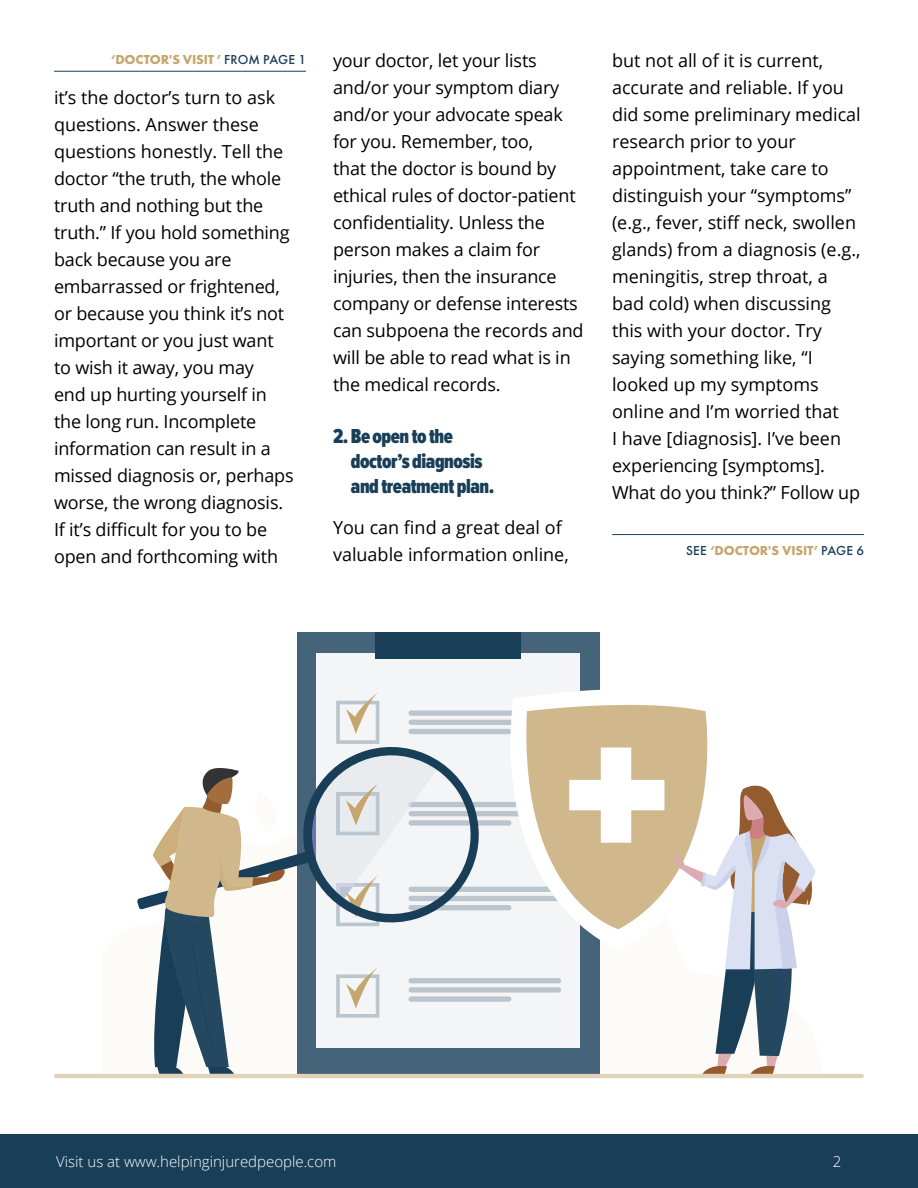
<style>
.page{position:relative;width:918px;height:1188px;background:#fff}
.page>*{position:absolute;margin:0;border:0;box-sizing:border-box;transform-origin:0 0}
.t1{font:900 21px/25.2px "Proxima Nova Ex Cn";letter-spacing:-.02em;color:#183e58}
.t2{font:18px/27px "Open Sans";letter-spacing:-.01em;color:#000}
.t3{font:300 15px "Open Sans";color:#fff}
.t4{font:700 13.5px "Futura PT";letter-spacing:-.01em;color:#c6a66f}
.s1{font-weight:500;color:#183e58}
</style>
<div class="page">
<div style="left:0;top:1134px;width:918px;height:54px;background:#183e58"></div>
<div style="left:297px;top:633px;width:302px;height:441px;background:#466479"></div>
<div style="left:316px;top:653px;width:264px;height:395px;background:#f4f5f7"></div>
<div style="left:375px;top:633px;width:146px;height:26px;background:#183e58"></div>
<svg style="left:54px;top:691px;width:810px;height:387px"></svg>
<hr style="left:54px;top:71px;width:252px;height:1px;background:#183e58">
<hr style="left:612px;top:534px;width:252px;height:1px;background:#183e58">
<p class="t4" style="left:111px;top:51px;width:197px">‘DOCTOR'S VISIT ’ <span class="s1">FROM PAGE 1</span></p>
<p class="t2" style="left:54px;top:84px;width:241px">it’s the doctor’s turn to ask questions. Answer these questions honestly. Tell the doctor “the truth, the whole truth and nothing but the truth.” If you hold something back because you are embarrassed or frightened, or because you think it’s not important or you just want to wish it away, you may<br>end up hurting yourself in the long run. Incomplete information can result in a missed diagnosis or, perhaps worse, the wrong diagnosis.<br>If it’s difficult for you to be open and forthcoming with</p>
<p class="t2" style="left:333px;top:46px;width:252px">your doctor, let your lists and/or your symptom diary and/or your advocate speak for you. Remember, too,<br>that the doctor is bound by ethical rules of doctor-patient confidentiality. Unless the person makes a claim for injuries, then the insurance company or defense interests can subpoena the records and will be able to read what is in the medical records.</p>
<p class="t1" style="left:351px;top:424px;width:145px;text-indent:-18px">2. Be open to the doctor’s diagnosis and treatment plan.</p>
<p class="t2" style="left:333px;top:513px;width:237px">You can find a great deal of valuable information online,</p>
<p class="t2" style="left:612px;top:46px;width:250px">but not all of it is current, accurate and reliable. If you did some preliminary medical research prior to your appointment, take care to distinguish your “symptoms” (e.g., fever, stiff neck, swollen glands) from a diagnosis (e.g., meningitis, strep throat, a bad cold) when discussing this with your doctor. Try saying something like, “I looked up my symptoms online and I’m worried that<br>I have [diagnosis]. I’ve been experiencing [symptoms].<br>What do you think?” Follow up</p>
<p class="t4" style="left:686px;top:542px;width:179px"><span class="s1">SEE</span> ‘DOCTOR'S VISIT’ <span class="s1">PAGE 6</span></p>
<p class="t3" style="left:56px;top:1151px;width:282px">Visit us at www.helpinginjuredpeople.com</p>
<p class="t3" style="left:833px;top:1151px;width:10px">2</p>
</div>
